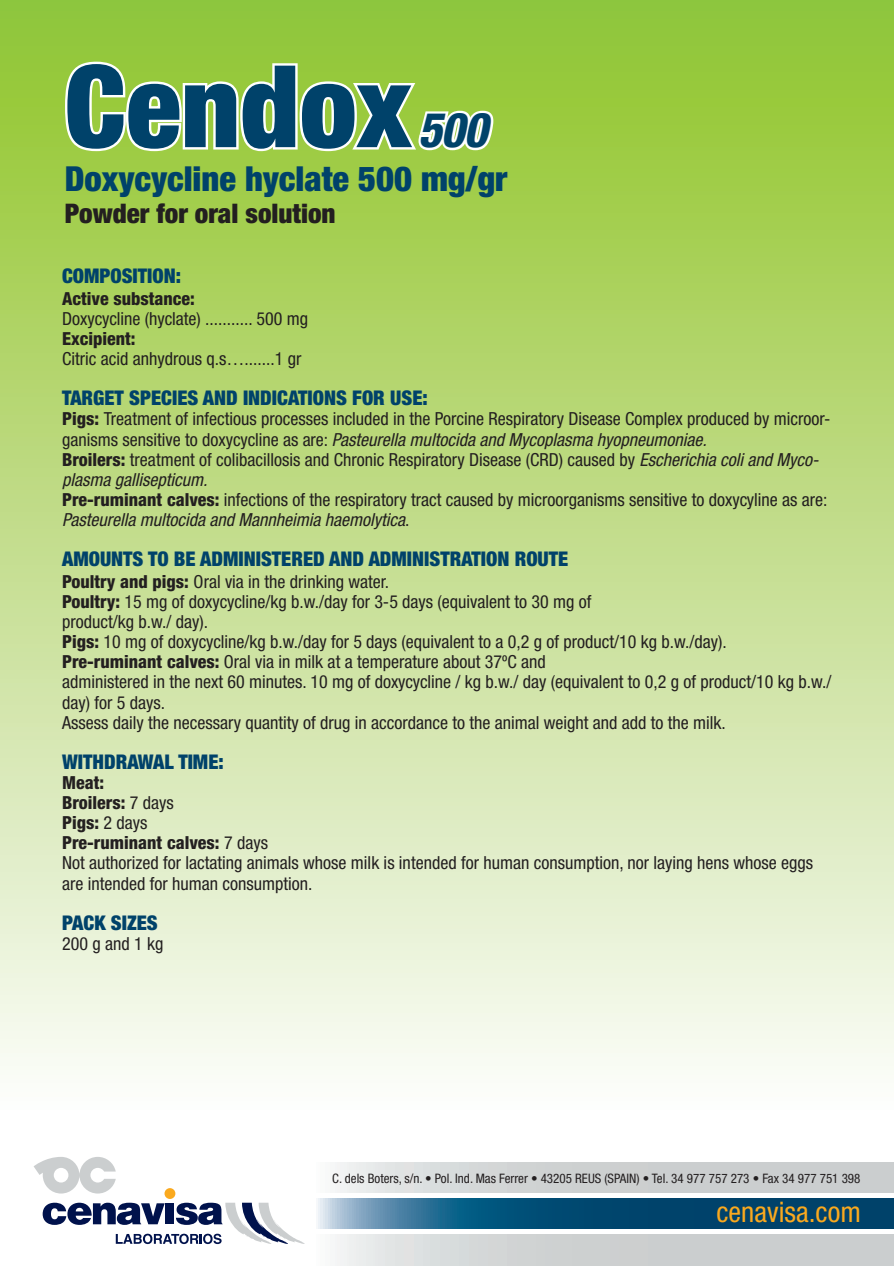
<style>
.page{position:relative;width:894px;height:1266px;background:#fff}
.page>*{position:absolute;margin:0;border:0;box-sizing:border-box;transform-origin:0 0}
.t1{font:900 condensed 114px "Helvetica Neue";color:#00426a}
.t2{font:italic 800 condensed 48px "Helvetica Neue";color:#00426a;scale:.95 1}
.t3{font:900 condensed 34.5px "Helvetica Neue";color:#00426a}
.t4{font:condensed 28.35px "Helvetica Neue";color:#faa91e}
.t5{font:900 condensed 27px "Helvetica Neue";color:#231f20}
.t6{font:900 condensed 20.25px "Helvetica Neue";color:#00426a}
.t7{font:condensed 18px/20.1px "Helvetica Neue";color:#231f20}
.t8{font:800 condensed 18px "Helvetica Neue";color:#231f20}
.t9{font:condensed 13.05px "Helvetica Neue";color:#231f20}
.s1{font-weight:800}
.s2{font-style:italic}
</style>
<div class="page">
<div style="left:0;top:0;width:893px;height:1108px;background:linear-gradient(to bottom,#8ec32a,#fbfbf8)"></div>
<svg style="left:301px;top:1234px;width:592px;height:31px;background:#d4d7d7"></svg>
<svg style="left:318px;top:1198px;width:575px;height:30px;background:#195a7f"></svg>
<svg style="left:335px;top:1162px;width:558px;height:29px;background:#d1d4d5"></svg>
<div style="left:164px;top:1187px;width:11px;height:11px;background:#faa91e;border-radius:50%"></div>
<svg style="left:34px;top:1157px;width:82px;height:36px"></svg>
<svg style="left:43px;top:1202px;width:262px;height:41px"></svg>
<svg style="left:65px;top:62px;width:428px;height:89px"></svg>
<h1 class="t1" style="left:65px;top:36px;width:348px">Cendox</h1>
<h2 class="t2" style="left:418px;top:100px;width:74px">500</h2>
<h3 class="t3" style="left:65px;top:157px;width:444px">Doxycycline hyclate 500 mg/gr</h3>
<h3 class="t5" style="left:65px;top:197px;width:272px">Powder for oral solution</h3>
<p class="t6" style="left:62px;top:263px;width:120px">COMPOSITION:</p>
<p class="t8" style="left:62px;top:287px;width:134px">Active substance:</p>
<p class="t7" style="left:62px;top:308px;width:247px">Doxycycline (hyclate) ........... 500 mg</p>
<p class="t8" style="left:62px;top:327px;width:75px">Excipient:</p>
<p class="t7" style="left:62px;top:348px;width:241px">Citric acid anhydrous q.s….......1 gr</p>
<p class="t6" style="left:62px;top:385px;width:367px">TARGET SPECIES AND INDICATIONS FOR USE:</p>
<p class="t7" style="left:62px;top:409px;width:769px"><span class="s1">Pigs:</span> Treatment of infectious processes included in the Porcine Respiratory Disease Complex produced by microor&shy;ganisms sensitive to doxycycline as are: <span class="s2">Pasteurella multocida and Mycoplasma hyopneumoniae.<br></span><span class="s1">Broilers:</span> treatment of colibacillosis and Chronic Respiratory Disease (CRD) caused by <span class="s2">Escherichia coli and Myco&shy;plasma gallisepticum.<br></span><span class="s1">Pre-ruminant calves:</span> infections of the respiratory tract caused by microorganisms sensitive to doxycyline as are:<br><span class="s2">Pasteurella multocida and Mannheimia haemolytica</span>.</p>
<p class="t6" style="left:62px;top:546px;width:507px">AMOUNTS TO BE ADMINISTERED AND ADMINISTRATION ROUTE</p>
<p class="t7" style="left:62px;top:571px;width:770px"><span class="s1">Poultry and pigs:</span> Oral via in the drinking water.<br><span class="s1">Poultry:</span> 15 mg of doxycycline/kg b.w./day for 3-5 days (equivalent to 30 mg of<br>product/kg b.w./ day).<br><span class="s1">Pigs:</span> 10 mg of doxycycline/kg b.w./day for 5 days (equivalent to a 0,2 g of product/10 kg b.w./day).<br><span class="s1">Pre-ruminant calves:</span> Oral via in milk at a temperature about 37ºC and<br>administered in the next 60 minutes. 10 mg of doxycycline / kg b.w./ day (equivalent to 0,2 g of product/10 kg b.w./ day) for 5 days.<br>Assess daily the necessary quantity of drug in accordance to the animal weight and add to the milk.</p>
<p class="t6" style="left:62px;top:749px;width:163px">WITHDRAWAL TIME:</p>
<p class="t7" style="left:62px;top:772px;width:752px"><span class="s1">Meat:<br>Broilers:</span> 7 days<br><span class="s1">Pigs:</span> 2 days<br><span class="s1">Pre-ruminant calves:</span> 7 days<br>Not authorized for lactating animals whose milk is intended for human consumption, nor laying hens whose eggs are intended for human consumption.</p>
<p class="t6" style="left:62px;top:909px;width:97px">PACK SIZES</p>
<p class="t7" style="left:62px;top:933px;width:103px">200 g and 1 kg</p>
<p class="t9" style="left:332px;top:1170px;width:529px">C. dels Boters, s/n. • Pol. Ind. Mas Ferrer • 43205 REUS (SPAIN) • Tel. 34 977 757 273 • Fax 34 977 751 398</p>
<h3 class="t4" style="left:716px;top:1194px;width:146px">cenavisa.com</h3>
</div>
